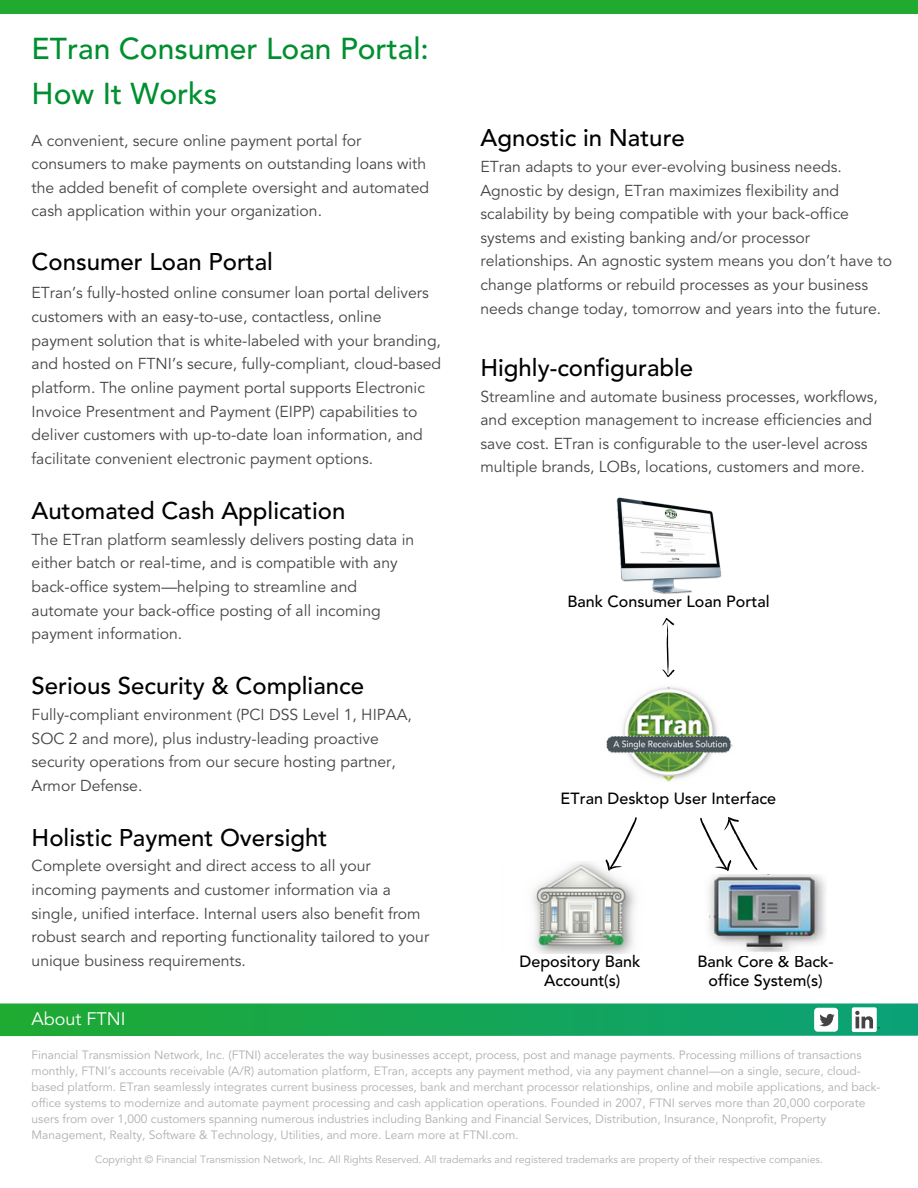
<style>
.page{position:relative;width:918px;height:1188px;background:#fff}
.page>*{position:absolute;margin:0;border:0;box-sizing:border-box;transform-origin:0 0}
.t1{font:500 30px "Avenir";color:#008f30}
.t2{font:500 24px "Avenir";color:#000}
.t3{font:18px "Avenir";color:#fff}
.t4{font:500 16.05px/19.2px "Avenir";color:#000;text-align:center}
.t5{font:15.75px/23.7px "Avenir";color:#444}
.t6{font:12px/16px "Avenir";color:#afafaf}
.t7{font:10.5px "Avenir";color:#afafaf}
</style>
<div class="page">
<div style="left:0;top:0;width:918px;height:14px;background:#20aa30"></div>
<svg style="left:0;top:1003px;width:918px;height:33px;background:#20a95b"></svg>
<svg style="left:662px;top:618px;width:13px;height:59px"></svg>
<img style="left:606px;top:687px;width:127px;height:95px">
<img style="left:708px;top:875px;width:118px;height:77px">
<img style="left:533px;top:861px;width:102px;height:93px">
<svg style="left:602px;top:817px;width:35px;height:58px"></svg>
<img style="left:616px;top:497px;width:106px;height:97px">
<svg style="left:700px;top:817px;width:59px;height:58px"></svg>
<p class="t1" style="left:32px;top:31px;width:399px">ETran Consumer Loan Portal:</p>
<p class="t1" style="left:32px;top:76px;width:187px">How It Works</p>
<p class="t5" style="left:32px;top:129px;width:399px">A convenient, secure online payment portal for consumers to make payments on outstanding loans with the added benefit of complete oversight and automated cash application within your organization.</p>
<p class="t2" style="left:480px;top:124px;width:206px">Agnostic in Nature</p>
<p class="t5" style="left:480px;top:155px;width:413px">ETran adapts to your ever-evolving business needs.<br>Agnostic by design, ETran maximizes flexibility and scalability by being compatible with your back-office systems and existing banking and/or processor relationships. An agnostic system means you don’t have to change platforms or rebuild processes as your business needs change today, tomorrow and years into the future.</p>
<p class="t2" style="left:480px;top:354px;width:214px">Highly-configurable</p>
<p class="t5" style="left:480px;top:385px;width:399px">Streamline and automate business processes, workflows, and exception management to increase efficiencies and save cost. ETran is configurable to the user-level across multiple brands, LOBs, locations, customers and more.</p>
<p class="t2" style="left:32px;top:248px;width:243px">Consumer Loan Portal</p>
<p class="t5" style="left:32px;top:282px;width:411px">ETran’s fully-hosted online consumer loan portal delivers customers with an easy-to-use, contactless, online payment solution that is white-labeled with your branding, and hosted on FTNI’s secure, fully-compliant, cloud-based platform. The online payment portal supports Electronic Invoice Presentment and Payment (EIPP) capabilities to deliver customers with up-to-date loan information, and facilitate convenient electronic payment options.</p>
<p class="t2" style="left:32px;top:497px;width:315px">Automated Cash Application</p>
<p class="t5" style="left:32px;top:528px;width:384px">The ETran platform seamlessly delivers posting data in either batch or real-time, and is compatible with any back-office system—helping to streamline and automate your back-office posting of all incoming payment information.</p>
<p class="t2" style="left:32px;top:672px;width:334px">Serious Security &amp; Compliance</p>
<p class="t5" style="left:32px;top:703px;width:382px">Fully-compliant environment (PCI DSS Level 1, HIPAA, SOC 2 and more), plus industry-leading proactive security operations from our secure hosting partner, Armor Defense.</p>
<p class="t2" style="left:32px;top:823px;width:297px">Holistic Payment Oversight</p>
<p class="t5" style="left:32px;top:855px;width:399px">Complete oversight and direct access to all your incoming payments and customer information via a single, unified interface. Internal users also benefit from robust search and reporting functionality tailored to your unique business requirements.</p>
<p class="t3" style="left:32px;top:1009px;width:96px">About FTNI</p>
<p class="t4" style="left:567px;top:593px;width:204px">Bank Consumer Loan Portal</p>
<p class="t4" style="left:561px;top:789px;width:217px">ETran Desktop User Interface</p>
<p class="t4" style="left:520px;top:952px;width:122px">Depository Bank</p>
<p class="t4" style="left:544px;top:971px;width:78px">Account(s)</p>
<p class="t4" style="left:697px;top:952px;width:138px">Bank Core &amp; Back&shy;office System(s)</p>
<p class="t6" style="left:32px;top:1047px;width:850px">Financial Transmission Network, Inc. (FTNI) accelerates the way businesses accept, process, post and manage payments. Processing millions of transactions monthly, FTNI’s accounts receivable (A/R) automation platform, ETran, accepts any payment method, via any payment channel—on a single, secure, cloud&shy;based platform. ETran seamlessly integrates current business processes, bank and merchant processor relationships, online and mobile applications, and back&shy;office systems to modernize and automate payment processing and cash application operations. Founded in 2007, FTNI serves more than 20,000 corporate users from over 1,000 customers spanning numerous industries including Banking and Financial Services, Distribution, Insurance, Nonprofit, Property Management, Realty, Software &amp; Technology, Utilities, and more. Learn more at FTNI.com.</p>
<p class="t7" style="left:95px;top:1153px;width:729px">Copyright © Financial Transmission Network, Inc. All Rights Reserved. All trademarks and registered trademarks are property of their respective companies.</p>
</div>
